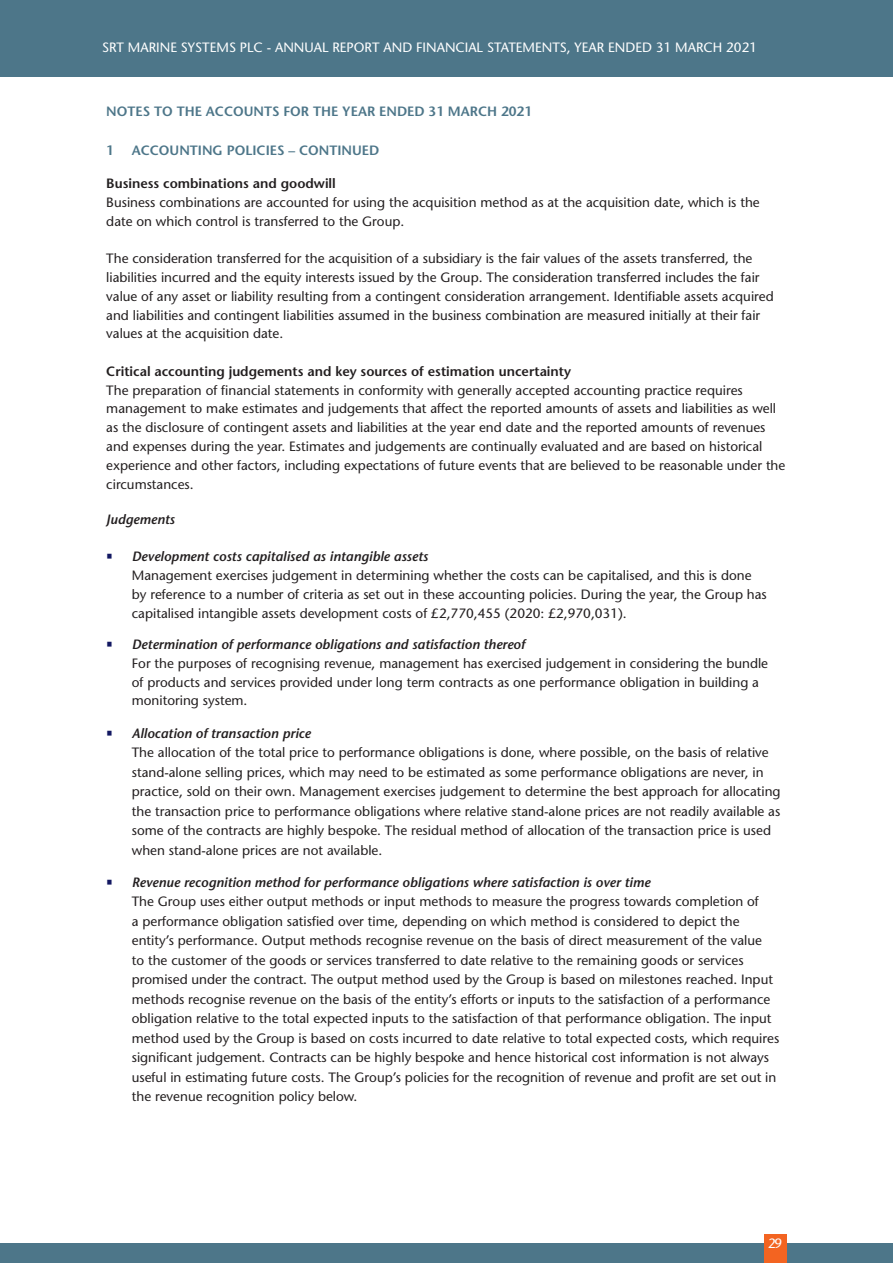
<style>
.page{position:relative;width:893px;height:1263px;background:#fff}
.page>*{position:absolute;margin:0;border:0;box-sizing:border-box;transform-origin:0 0}
.t1{font:13.5px/19.5px "Stone Sans";color:#231f20}
.t2{font:600 13.5px "Stone Sans";color:#231f20}
.t3{font:13.5px "Stone Sans";color:#fff}
.t4{font:600 13.5px "Stone Sans";color:#4d7689}
.t5{font:italic 600 13.5px "Stone Sans";color:#231f20}
.s1{font-family:"Glypha";font-weight:100;color:#121761}
.s2{font-weight:600;font-style:italic}
</style>
<div class="page">
<div style="left:0;top:1243px;width:893px;height:20px;background:#4d7689"></div>
<div style="left:0;top:0;width:893px;height:77px;background:#4d7689"></div>
<div style="left:764px;top:1234px;width:22px;height:29px;background:#f36421"></div>
<p class="t3" style="left:102px;top:39px;width:657px">SRT MARINE SYSTEMS PLC - ANNUAL REPORT AND FINANCIAL STATEMENTS, YEAR ENDED 31 MARCH 2021</p>
<p class="t4" style="left:106px;top:104px;width:427px">NOTES TO THE ACCOUNTS FOR THE YEAR ENDED 31 MARCH 2021</p>
<p class="t4" style="left:106px;top:143px;width:9px">1</p>
<p class="t4" style="left:132px;top:143px;width:249px">ACCOUNTING POLICIES – CONTINUED</p>
<p class="t2" style="left:106px;top:176px;width:231px">Business combinations and goodwill</p>
<p class="t1" style="left:106px;top:193px;width:655px;line-height:18.8px">Business combinations are accounted for using the acquisition method as at the acquisition date, which is the date on which control is transferred to the Group.</p>
<p class="t1" style="left:106px;top:249px;width:669px;line-height:18.8px">The consideration transferred for the acquisition of a subsidiary is the fair values of the assets transferred, the liabilities incurred and the equity interests issued by the Group. The consideration transferred includes the fair value of any asset or liability resulting from a contingent consideration arrangement. Identifiable assets acquired and liabilities and contingent liabilities assumed in the business combination are measured initially at their fair values at the acquisition date.</p>
<p class="t2" style="left:106px;top:363px;width:466px">Critical accounting judgements and key sources of estimation uncertainty</p>
<p class="t1" style="left:106px;top:381px;width:681px;line-height:18.8px">The preparation of financial statements in conformity with generally accepted accounting practice requires management to make estimates and judgements that affect the reported amounts of assets and liabilities as well as the disclosure of contingent assets and liabilities at the year end date and the reported amounts of revenues and expenses during the year. Estimates and judgements are continually evaluated and are based on historical experience and other factors, including expectations of future events that are believed to be reasonable under the circumstances.</p>
<p class="t5" style="left:106px;top:511px;width:70px">Judgements</p>
<p class="t1" style="left:132px;top:547px;width:636px;line-height:18.8px;text-indent:-26px"><span class="s1">•</span> <span class="s2">Development costs capitalised as intangible assets<br></span>Management exercises judgement in determining whether the costs can be capitalised, and this is done by reference to a number of criteria as set out in these accounting policies. During the year, the Group has capitalised intangible assets development costs of £2,770,455 (2020: £2,970,031).</p>
<p class="t1" style="left:132px;top:635px;width:638px;line-height:18.8px;text-indent:-26px"><span class="s1">•</span> <span class="s2">Determination of performance obligations and satisfaction thereof<br></span>For the purposes of recognising revenue, management has exercised judgement in considering the bundle of products and services provided under long term contracts as one performance obligation in building a monitoring system.</p>
<p class="t1" style="left:132px;top:723px;width:650px;text-indent:-26px"><span class="s1">•</span> <span class="s2">Allocation of transaction price<br></span>The allocation of the total price to performance obligations is done, where possible, on the basis of relative stand-alone selling prices, which may need to be estimated as some performance obligations are never, in practice, sold on their own. Management exercises judgement to determine the best approach for allocating the transaction price to performance obligations where relative stand-alone prices are not readily available as some of the contracts are highly bespoke. The residual method of allocation of the transaction price is used when stand-alone prices are not available.</p>
<p class="t1" style="left:132px;top:872px;width:649px;text-indent:-26px"><span class="s1">•</span> <span class="s2">Revenue recognition method for performance obligations where satisfaction is over time<br></span>The Group uses either output methods or input methods to measure the progress towards completion of<br>a performance obligation satisfied over time, depending on which method is considered to depict the entity’s performance. Output methods recognise revenue on the basis of direct measurement of the value<br>to the customer of the goods or services transferred to date relative to the remaining goods or services promised under the contract. The output method used by the Group is based on milestones reached. Input methods recognise revenue on the basis of the entity’s efforts or inputs to the satisfaction of a performance obligation relative to the total expected inputs to the satisfaction of that performance obligation. The input method used by the Group is based on costs incurred to date relative to total expected costs, which requires significant judgement. Contracts can be highly bespoke and hence historical cost information is not always useful in estimating future costs. The Group’s policies for the recognition of revenue and profit are set out in the revenue recognition policy below.</p>
<p class="t3" style="left:768px;top:1236px;width:15px">29</p>
</div>
